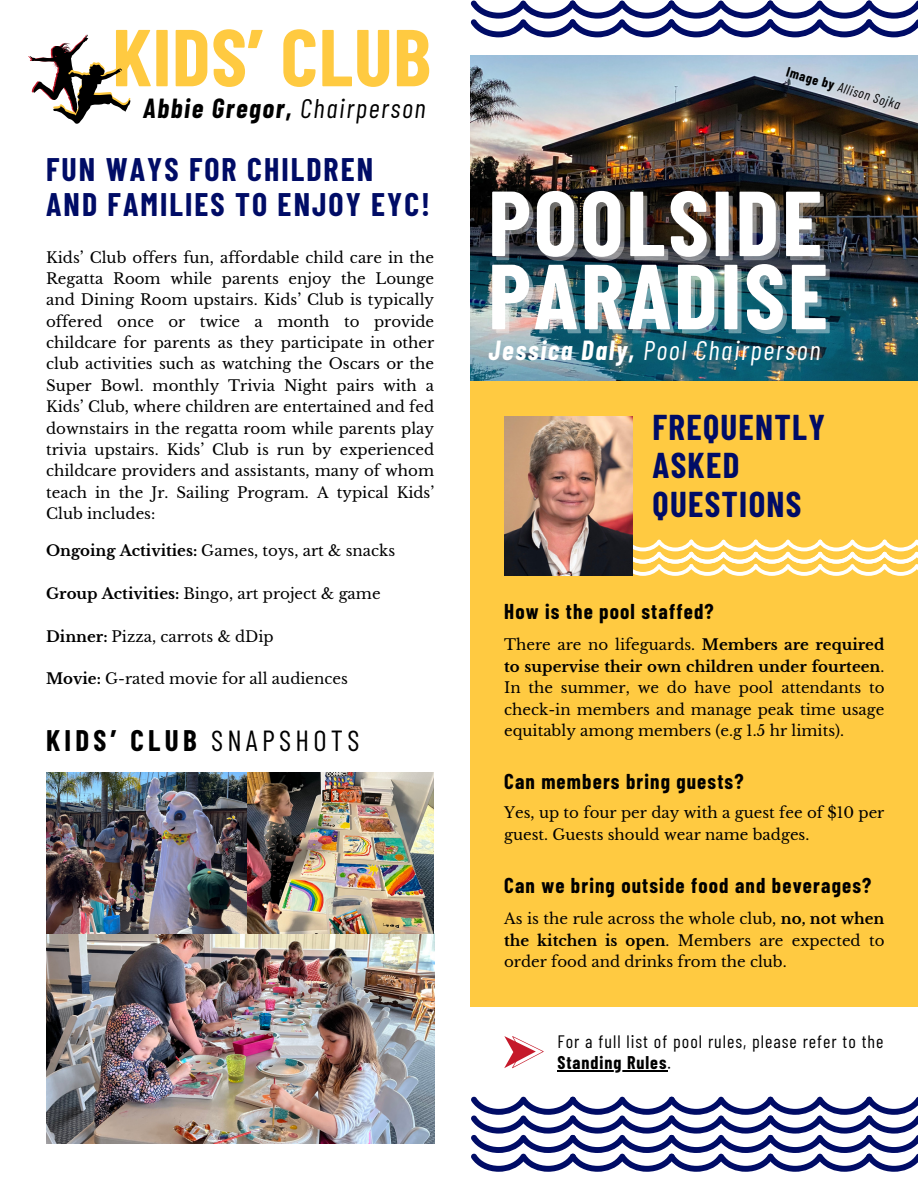
<style>
.page{position:relative;width:918px;height:1188px;background:#fff}
.page>*{position:absolute;margin:0;border:0;box-sizing:border-box;transform-origin:0 0}
.t1{font:700 92.1px/73.2px "Barlow Condensed";letter-spacing:.03em;color:#fff}
.t2{font:700 80.55px "Barlow Condensed";letter-spacing:.01em;color:#ffca41}
.t3{font:700 35.1px/38.2px "Barlow Condensed";letter-spacing:.035em;color:#000c66}
.t4{font:700 31.95px/34.8px "Barlow Condensed";letter-spacing:.065em;color:#000c66}
.t5{font:700 29.1px "Barlow Condensed";letter-spacing:.145em;color:#000}
.t6{font:italic 27px "Barlow Condensed";letter-spacing:.065em;color:#fff}
.t7{font:italic 700 27px "Barlow Condensed";letter-spacing:.065em;color:#000}
.t8{font:700 21px "Barlow Condensed";letter-spacing:.055em;color:#000}
.t9{font:18px/21.3px "Barlow Condensed";letter-spacing:.055em;color:#000}
.t10{font:15px/21.3px "Libre Baskerville";color:#000;text-align:justify}
.t11{font:italic 13.5px "Barlow Condensed";color:#000}
.s1{font-weight:400}
.s2{font-weight:700}
.s3{font-weight:700;font-style:normal}
</style>
<div class="page">
<div style="left:471px;top:210px;width:447px;height:797px;background:#ffca41"></div>
<svg style="left:28px;top:34px;width:103px;height:90px"></svg>
<img style="left:46px;top:934px;width:388px;height:210px">
<img style="left:246px;top:772px;width:188px;height:161px">
<img style="left:46px;top:772px;width:200px;height:161px">
<img style="left:471px;top:55px;width:447px;height:325px">
<svg style="left:632px;top:539px;width:286px;height:37px"></svg>
<img style="left:504px;top:416px;width:128px;height:160px">
<svg style="left:504px;top:1036px;width:40px;height:32px"></svg>
<hr style="left:557px;top:1070px;width:110px;height:1px;background:#000">
<svg style="left:471px;top:1096px;width:447px;height:76px"></svg>
<svg style="left:470px;top:0;width:448px;height:37px"></svg>
<h2 class="t2" style="left:112px;top:6px;width:320px">KIDS’ CLUB</h2>
<h3 class="t7" style="left:143px;top:91px;width:284px">Abbie Gregor, <span class="s1">Chairperson</span></h3>
<h3 class="t4" style="left:46px;top:151px;width:386px">FUN WAYS FOR CHILDREN<br>AND FAMILIES TO ENJOY EYC!</h3>
<p class="t10" style="left:46px;top:247px;width:390px">Kids’ Club offers fun, affordable child care in the Regatta Room while parents enjoy the Lounge and Dining Room upstairs. Kids’ Club is typically offered once or twice a month to provide childcare for parents as they participate in other club activities such as watching the Oscars or the Super Bowl. monthly Trivia Night pairs with a Kids’ Club, where children are entertained and fed downstairs in the regatta room while parents play trivia upstairs. Kids’ Club is run by experienced childcare providers and assistants, many of whom teach in the Jr. Sailing Program. A typical Kids’ Club includes:</p>
<p class="t10" style="left:46px;top:540px;width:351px"><span class="s2">Ongoing Activities:</span> Games, toys, art &amp; snacks</p>
<p class="t10" style="left:46px;top:583px;width:336px"><span class="s2">Group Activities:</span> Bingo, art project &amp; game</p>
<p class="t10" style="left:46px;top:626px;width:229px"><span class="s2">Dinner:</span> Pizza, carrots &amp; dDip</p>
<p class="t10" style="left:46px;top:669px;width:303px"><span class="s2">Movie:</span> G-rated movie for all audiences</p>
<h3 class="t5" style="left:46px;top:722px;width:315px">KIDS’ CLUB <span class="s1">SNAPSHOTS</span></h3>
<p class="t11" style="left:790px;top:62px;width:120px;rotate:17deg"><span class="s3">Image by</span> Allison Sojka</p>
<h1 class="t1" style="left:488px;top:183px;width:341px">POOLSIDE<br>PARADISE</h1>
<h3 class="t6" style="left:489px;top:333px;width:333px"><span class="s2">Jessica Daly,</span> Pool Chairperson</h3>
<h3 class="t3" style="left:653px;top:407px;width:174px">FREQUENTLY<br>ASKED<br>QUESTIONS</h3>
<h3 class="t8" style="left:504px;top:598px;width:211px">How is the pool staffed?</h3>
<p class="t10" style="left:504px;top:635px;width:382px">There are no lifeguards. <span class="s2">Members are required to supervise their own children under fourteen</span>.<br>In the summer, we do have pool attendants to check-in members and manage peak time usage equitably among members (e.g 1.5 hr limits).</p>
<h3 class="t8" style="left:504px;top:768px;width:241px">Can members bring guests?</h3>
<p class="t10" style="left:504px;top:803px;width:382px">Yes, up to four per day with a guest fee of $10 per guest. Guests should wear name badges.</p>
<h3 class="t8" style="left:504px;top:872px;width:369px">Can we bring outside food and beverages?</h3>
<p class="t10" style="left:504px;top:909px;width:382px">As is the rule across the whole club, <span class="s2">no, not when the kitchen is open</span>. Members are expected to order food and drinks from the club.</p>
<p class="t9" style="left:557px;top:1030px;width:328px">For a full list of pool rules, please refer to the<br><span class="s2">Standing Rules</span>.</p>
</div>
